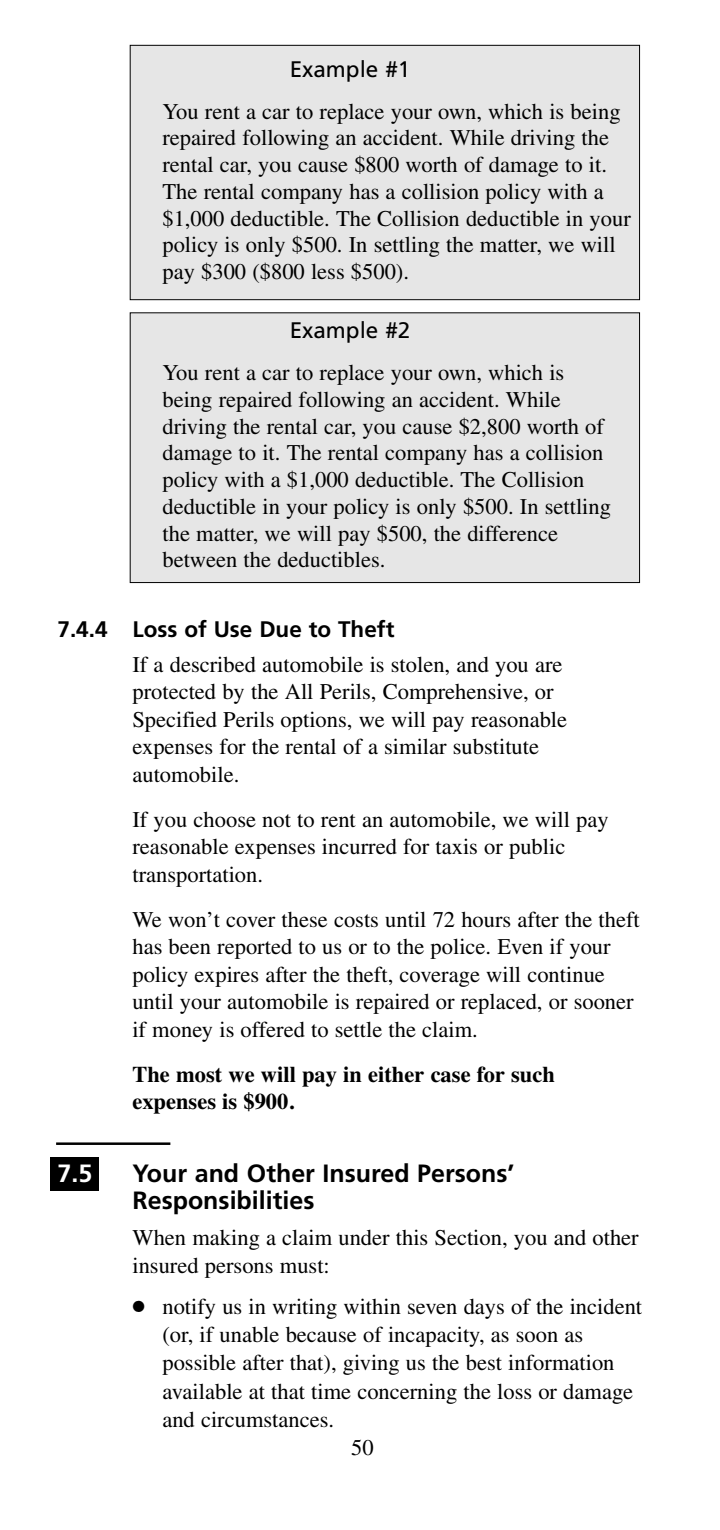
<style>
.page{position:relative;width:720px;height:1530px;background:#fff}
.page>*{position:absolute;margin:0;border:0;box-sizing:border-box;transform-origin:0 0}
.t1{font:700 25px/27.5px "Frutiger LT";color:#000}
.t2{font:700 25px "Frutiger LT";color:#fff}
.t3{font:22.5px/26.8px "Times";color:#000}
.t4{font:700 22.5px/27.5px "Times";color:#000}
.t5{font:700 22.5px "Frutiger LT";color:#000}
.t6{font:22.5px "Frutiger LT";color:#000}
.s1{font-family:"Universal Newswith Comm Pi"}
</style>
<div class="page">
<div style="left:131px;top:313px;width:508px;height:269px;background:#e6e6e6"></div>
<div style="left:130px;top:312px;width:510px;height:271px;border:1px solid #000"></div>
<div style="left:50px;top:1157px;width:49px;height:33px;background:#000"></div>
<div style="left:131px;top:46px;width:508px;height:253px;background:#e6e6e6"></div>
<div style="left:130px;top:45px;width:510px;height:255px;border:1px solid #000"></div>
<hr style="left:56px;top:1142px;width:114px;height:3px;background:#000">
<p class="t6" style="left:290px;top:60px;width:122px">Example #1</p>
<p class="t3" style="left:162px;top:100px;width:470px">You rent a car to replace your own, which is being repaired following an accident. While driving the rental car, you cause $800 worth of damage to it.<br>The rental company has a collision policy with a $1,000 deductible. The Collision deductible in your policy is only $500. In settling the matter, we will pay $300 ($800 less $500).</p>
<p class="t6" style="left:290px;top:322px;width:122px">Example #2</p>
<p class="t3" style="left:162px;top:362px;width:450px">You rent a car to replace your own, which is being repaired following an accident. While driving the rental car, you cause $2,800 worth of damage to it. The rental company has a collision policy with a $1,000 deductible. The Collision deductible in your policy is only $500. In settling the matter, we will pay $500, the difference between the deductibles.</p>
<p class="t5" style="left:57px;top:620px;width:338px">7.4.4 Loss of Use Due to Theft</p>
<p class="t3" style="left:132px;top:653px;width:436px;line-height:27.5px">If a described automobile is stolen, and you are protected by the All Perils, Comprehensive, or Specified Perils options, we will pay reasonable expenses for the rental of a similar substitute automobile.</p>
<p class="t3" style="left:132px;top:808px;width:478px;line-height:27.5px">If you choose not to rent an automobile, we will pay reasonable expenses incurred for taxis or public transportation.</p>
<p class="t3" style="left:132px;top:908px;width:509px;line-height:27.5px">We won’t cover these costs until 72 hours after the theft has been reported to us or to the police. Even if your policy expires after the theft, coverage will continue until your automobile is repaired or replaced, or sooner if money is offered to settle the claim.</p>
<p class="t4" style="left:132px;top:1060px;width:424px">The most we will pay in either case for such expenses is $900.</p>
<p class="t2" style="left:58px;top:1163px;width:36px">7.5</p>
<p class="t1" style="left:132px;top:1161px;width:384px">Your and Other Insured Persons’<br>Responsibilities</p>
<p class="t3" style="left:132px;top:1226px;width:508px;line-height:28.2px">When making a claim under this Section, you and other insured persons must:</p>
<p class="t3" style="left:132px;top:1295px;width:511px"><span class="s1">●</span> notify us in writing within seven days of the incident</p>
<p class="t3" style="left:162px;top:1324px;width:422px">(or, if unable because of incapacity, as soon as</p>
<p class="t3" style="left:162px;top:1352px;width:454px">possible after that), giving us the best information</p>
<p class="t3" style="left:162px;top:1380px;width:472px">available at that time concerning the loss or damage</p>
<p class="t3" style="left:162px;top:1408px;width:173px">and circumstances.</p>
<p class="t3" style="left:351px;top:1437px;width:24px">50</p>
</div>
